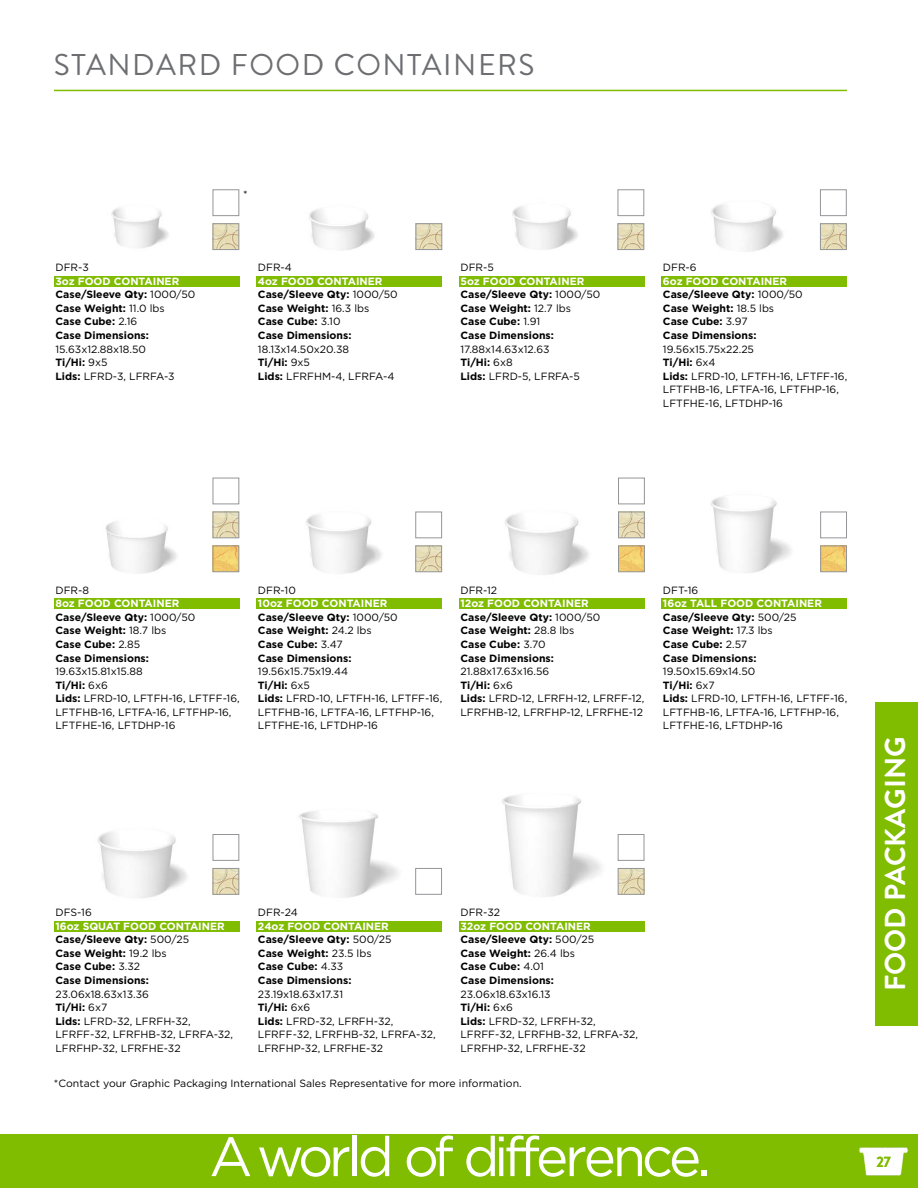
<style>
.page{position:relative;width:918px;height:1188px;background:#fff}
.page>*{position:absolute;margin:0;border:0;box-sizing:border-box;transform-origin:0 0}
.t1{font:30px "Brandon Grotesque";letter-spacing:.05em;color:#6d6e71}
.t2{font:700 28.8px "Brandon Grotesque";color:#fff}
.t3{font:700 15px "Brandon Grotesque";color:#80bc00;scale:.95 1}
.t4{font:10.5px/13.5px "Gotham";color:#000}
.t5{font:700 10.5px/13.5px "Gotham";color:#000}
.s1{color:#fff}
.s2{font-weight:400}
.s3{font-weight:700}
</style>
<div class="page">
<div style="left:0;top:1134px;width:918px;height:54px;background:#80bc00"></div>
<div style="left:876px;top:702px;width:42px;height:324px;background:#80bc00"></div>
<svg style="left:211px;top:1137px;width:39px;height:39px"></svg>
<svg style="left:259px;top:1147px;width:90px;height:30px"></svg>
<hr style="left:353px;top:1136px;width:4px;height:40px;background:#fff">
<svg style="left:361px;top:1136px;width:28px;height:41px"></svg>
<svg style="left:407px;top:1136px;width:46px;height:41px"></svg>
<svg style="left:466px;top:1136px;width:241px;height:41px"></svg>
<div style="left:54px;top:276px;width:186px;height:11px;background:#80bc00"></div>
<div style="left:54px;top:598px;width:186px;height:11px;background:#80bc00"></div>
<div style="left:54px;top:921px;width:186px;height:11px;background:#80bc00"></div>
<div style="left:256px;top:921px;width:186px;height:11px;background:#80bc00"></div>
<div style="left:459px;top:921px;width:185px;height:11px;background:#80bc00"></div>
<div style="left:256px;top:598px;width:186px;height:11px;background:#80bc00"></div>
<div style="left:459px;top:598px;width:185px;height:11px;background:#80bc00"></div>
<div style="left:661px;top:598px;width:186px;height:11px;background:#80bc00"></div>
<div style="left:256px;top:276px;width:186px;height:11px;background:#80bc00"></div>
<div style="left:459px;top:276px;width:185px;height:11px;background:#80bc00"></div>
<div style="left:661px;top:276px;width:186px;height:11px;background:#80bc00"></div>
<img style="left:111px;top:189px;width:106px;height:61px">
<img style="left:309px;top:209px;width:107px;height:41px">
<img style="left:512px;top:189px;width:110px;height:61px">
<img style="left:711px;top:204px;width:114px;height:48px">
<img style="left:105px;top:477px;width:112px;height:97px">
<img style="left:306px;top:511px;width:114px;height:63px">
<img style="left:505px;top:477px;width:117px;height:98px">
<img style="left:711px;top:497px;width:114px;height:76px">
<img style="left:97px;top:831px;width:116px;height:67px">
<img style="left:299px;top:811px;width:100px;height:87px">
<img style="left:502px;top:795px;width:116px;height:102px">
<div style="left:213px;top:189px;width:26px;height:27px;border:1px solid #939598"></div>
<div style="left:618px;top:478px;width:27px;height:26px;border:1px solid #939598"></div>
<div style="left:415px;top:512px;width:27px;height:26px;border:1px solid #939598"></div>
<div style="left:618px;top:834px;width:26px;height:27px;border:1px solid #939598"></div>
<div style="left:213px;top:834px;width:26px;height:27px;border:1px solid #939598"></div>
<div style="left:618px;top:189px;width:26px;height:27px;border:1px solid #939598"></div>
<div style="left:820px;top:189px;width:27px;height:27px;border:1px solid #939598"></div>
<hr style="left:54px;top:90px;width:793px;height:1px;background:#80bc00">
<img style="left:215px;top:225px;width:22px;height:23px">
<div style="left:213px;top:223px;width:26px;height:27px;border:1px solid #939598"></div>
<img style="left:620px;top:514px;width:23px;height:22px">
<div style="left:618px;top:512px;width:27px;height:26px;border:1px solid #939598"></div>
<img style="left:417px;top:548px;width:23px;height:22px">
<div style="left:415px;top:546px;width:27px;height:26px;border:1px solid #939598"></div>
<img style="left:620px;top:870px;width:22px;height:23px">
<div style="left:618px;top:868px;width:26px;height:27px;border:1px solid #939598"></div>
<img style="left:215px;top:870px;width:22px;height:23px">
<div style="left:213px;top:868px;width:26px;height:27px;border:1px solid #939598"></div>
<img style="left:620px;top:225px;width:22px;height:23px">
<div style="left:618px;top:223px;width:26px;height:27px;border:1px solid #939598"></div>
<img style="left:822px;top:225px;width:23px;height:23px">
<div style="left:820px;top:223px;width:27px;height:27px;border:1px solid #939598"></div>
<div style="left:213px;top:478px;width:26px;height:26px;border:1px solid #939598"></div>
<img style="left:215px;top:514px;width:22px;height:22px">
<div style="left:213px;top:512px;width:26px;height:26px;border:1px solid #939598"></div>
<img style="left:215px;top:548px;width:22px;height:22px">
<div style="left:213px;top:546px;width:26px;height:26px;border:1px solid #939598"></div>
<div style="left:820px;top:512px;width:27px;height:26px;border:1px solid #939598"></div>
<img style="left:822px;top:548px;width:23px;height:22px">
<div style="left:820px;top:546px;width:27px;height:26px;border:1px solid #939598"></div>
<img style="left:620px;top:548px;width:23px;height:22px">
<div style="left:618px;top:546px;width:27px;height:26px;border:1px solid #939598"></div>
<div style="left:415px;top:868px;width:27px;height:27px;border:1px solid #939598"></div>
<img style="left:418px;top:225px;width:22px;height:23px">
<img style="left:858px;top:1147px;width:51px;height:29px">
<div style="left:416px;top:223px;width:26px;height:27px;border:1px solid #939598"></div>
<h1 class="t1" style="left:54px;top:44px;width:482px">STANDARD FOOD CONTAINERS</h1>
<p class="t4" style="left:55px;top:261px;width:35px">DFR-3</p>
<p class="t5" style="left:55px;top:274px;width:141px"><span class="s1">3oz FOOD CONTAINER<br></span>Case/Sleeve Qty: <span class="s2">1000/50<br></span>Case Weight: <span class="s2">11.0 lbs<br></span>Case Cube: <span class="s2">2.16<br></span>Case Dimensions:</p>
<p class="t4" style="left:55px;top:342px;width:121px">15.63x12.88x18.50<br><span class="s3">Ti/Hi:</span> 9x5<br><span class="s3">Lids:</span> LFRD-3, LFRFA-3</p>
<p class="t4" style="left:243px;top:187px;width:6px">*</p>
<p class="t4" style="left:258px;top:261px;width:36px">DFR-4</p>
<p class="t5" style="left:258px;top:274px;width:141px"><span class="s1">4oz FOOD CONTAINER<br></span>Case/Sleeve Qty: <span class="s2">1000/50<br></span>Case Weight: <span class="s2">16.3 lbs<br></span>Case Cube: <span class="s2">3.10<br></span>Case Dimensions:</p>
<p class="t4" style="left:258px;top:342px;width:138px">18.13x14.50x20.38<br><span class="s3">Ti/Hi:</span> 9x5<br><span class="s3">Lids:</span> LFRFHM-4, LFRFA-4</p>
<p class="t4" style="left:460px;top:261px;width:35px">DFR-5</p>
<p class="t5" style="left:460px;top:274px;width:141px"><span class="s1">5oz FOOD CONTAINER<br></span>Case/Sleeve Qty: <span class="s2">1000/50<br></span>Case Weight: <span class="s2">12.7 lbs<br></span>Case Cube: <span class="s2">1.91<br></span>Case Dimensions:</p>
<p class="t4" style="left:460px;top:342px;width:121px">17.88x14.63x12.63<br><span class="s3">Ti/Hi:</span> 6x8<br><span class="s3">Lids:</span> LFRD-5, LFRFA-5</p>
<p class="t4" style="left:663px;top:261px;width:35px">DFR-6</p>
<p class="t5" style="left:663px;top:274px;width:141px"><span class="s1">6oz FOOD CONTAINER<br></span>Case/Sleeve Qty: <span class="s2">1000/50<br></span>Case Weight: <span class="s2">18.5 lbs<br></span>Case Cube: <span class="s2">3.97<br></span>Case Dimensions:</p>
<p class="t4" style="left:663px;top:342px;width:186px">19.56x15.75x22.25<br><span class="s3">Ti/Hi:</span> 6x4<br><span class="s3">Lids:</span> LFRD-10, LFTFH-16, LFTFF-16,<br>LFTFHB-16, LFTFA-16, LFTFHP-16,<br>LFTFHE-16, LFTDHP-16</p>
<p class="t4" style="left:55px;top:583px;width:35px">DFR-8</p>
<p class="t5" style="left:55px;top:597px;width:141px"><span class="s1">8oz FOOD CONTAINER<br></span>Case/Sleeve Qty: <span class="s2">1000/50<br></span>Case Weight: <span class="s2">18.7 lbs<br></span>Case Cube: <span class="s2">2.85<br></span>Case Dimensions:</p>
<p class="t4" style="left:55px;top:664px;width:186px">19.63x15.81x15.88<br><span class="s3">Ti/Hi:</span> 6x6<br><span class="s3">Lids:</span> LFRD-10, LFTFH-16, LFTFF-16,<br>LFTFHB-16, LFTFA-16, LFTFHP-16,<br>LFTFHE-16, LFTDHP-16</p>
<p class="t4" style="left:258px;top:583px;width:39px">DFR-10</p>
<p class="t5" style="left:258px;top:597px;width:141px"><span class="s1">10oz FOOD CONTAINER<br></span>Case/Sleeve Qty: <span class="s2">1000/50<br></span>Case Weight: <span class="s2">24.2 lbs<br></span>Case Cube: <span class="s2">3.47<br></span>Case Dimensions:</p>
<p class="t4" style="left:258px;top:664px;width:186px">19.56x15.75x19.44<br><span class="s3">Ti/Hi:</span> 6x5<br><span class="s3">Lids:</span> LFRD-10, LFTFH-16, LFTFF-16,<br>LFTFHB-16, LFTFA-16, LFTFHP-16,<br>LFTFHE-16, LFTDHP-16</p>
<p class="t4" style="left:460px;top:583px;width:38px">DFR-12</p>
<p class="t5" style="left:460px;top:597px;width:141px"><span class="s1">12oz FOOD CONTAINER<br></span>Case/Sleeve Qty: <span class="s2">1000/50<br></span>Case Weight: <span class="s2">28.8 lbs<br></span>Case Cube: <span class="s2">3.70<br></span>Case Dimensions:</p>
<p class="t4" style="left:460px;top:664px;width:186px">21.88x17.63x16.56<br><span class="s3">Ti/Hi:</span> 6x6<br><span class="s3">Lids:</span> LFRD-12, LFRFH-12, LFRFF-12,<br>LFRFHB-12, LFRFHP-12, LFRFHE-12</p>
<p class="t4" style="left:663px;top:583px;width:37px">DFT-16</p>
<p class="t5" style="left:663px;top:597px;width:160px"><span class="s1">16oz TALL FOOD CONTAINER<br></span>Case/Sleeve Qty: <span class="s2">500/25<br></span>Case Weight: <span class="s2">17.3 lbs<br></span>Case Cube: <span class="s2">2.57<br></span>Case Dimensions:</p>
<p class="t4" style="left:663px;top:664px;width:186px">19.50x15.69x14.50<br><span class="s3">Ti/Hi:</span> 6x7<br><span class="s3">Lids:</span> LFRD-10, LFTFH-16, LFTFF-16,<br>LFTFHB-16, LFTFA-16, LFTFHP-16,<br>LFTFHE-16, LFTDHP-16</p>
<p class="t4" style="left:55px;top:906px;width:38px">DFS-16</p>
<p class="t5" style="left:55px;top:919px;width:171px"><span class="s1">16oz SQUAT FOOD CONTAINER<br></span>Case/Sleeve Qty: <span class="s2">500/25<br></span>Case Weight: <span class="s2">19.2 lbs<br></span>Case Cube: <span class="s2">3.32<br></span>Case Dimensions:</p>
<p class="t4" style="left:55px;top:987px;width:179px">23.06x18.63x13.36<br><span class="s3">Ti/Hi:</span> 6x7<br><span class="s3">Lids:</span> LFRD-32, LFRFH-32,<br>LFRFF-32, LFRFHB-32, LFRFA-32,<br>LFRFHP-32, LFRFHE-32</p>
<p class="t4" style="left:258px;top:906px;width:42px">DFR-24</p>
<p class="t5" style="left:258px;top:919px;width:135px"><span class="s1">24oz FOOD CONTAINER<br></span>Case/Sleeve Qty: <span class="s2">500/25<br></span>Case Weight: <span class="s2">23.5 lbs<br></span>Case Cube: <span class="s2">4.33<br></span>Case Dimensions:</p>
<p class="t4" style="left:258px;top:987px;width:179px">23.19x18.63x17.31<br><span class="s3">Ti/Hi:</span> 6x6<br><span class="s3">Lids:</span> LFRD-32, LFRFH-32,<br>LFRFF-32, LFRFHB-32, LFRFA-32,<br>LFRFHP-32, LFRFHE-32</p>
<p class="t4" style="left:460px;top:906px;width:41px">DFR-32</p>
<p class="t5" style="left:460px;top:919px;width:135px"><span class="s1">32oz FOOD CONTAINER<br></span>Case/Sleeve Qty: <span class="s2">500/25<br></span>Case Weight: <span class="s2">26.4 lbs<br></span>Case Cube: <span class="s2">4.01<br></span>Case Dimensions:</p>
<p class="t4" style="left:460px;top:987px;width:179px">23.06x18.63x16.13<br><span class="s3">Ti/Hi:</span> 6x6<br><span class="s3">Lids:</span> LFRD-32, LFRFH-32,<br>LFRFF-32, LFRFHB-32, LFRFA-32,<br>LFRFHP-32, LFRFHE-32</p>
<p class="t4" style="left:54px;top:1076px;width:469px">*Contact your Graphic Packaging International Sales Representative for more information.</p>
<h2 class="t2" style="left:875px;top:991px;width:256px;rotate:-90deg">FOOD PACKAGING</h2>
<h3 class="t3" style="left:876px;top:1151px;width:17px">27</h3>
</div>
